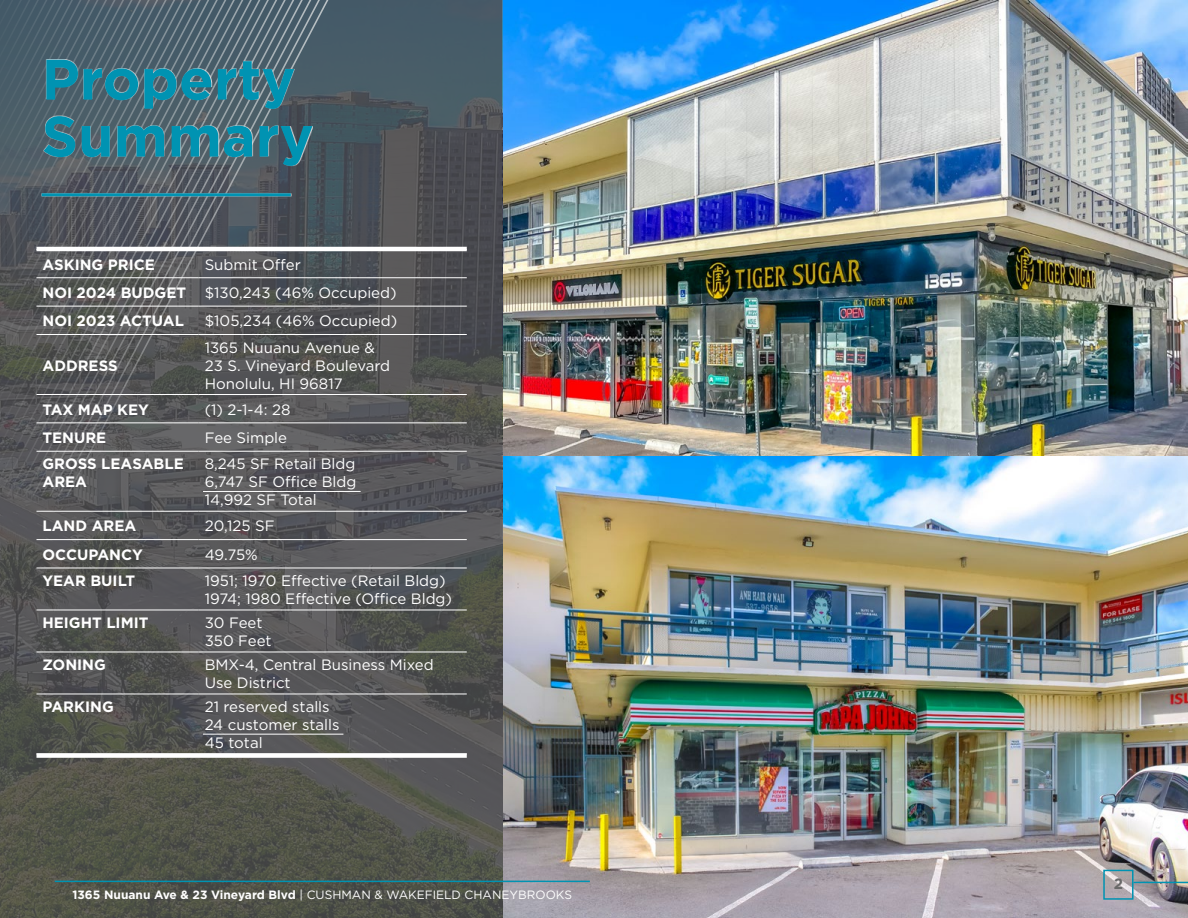
<style>
.page{position:relative;width:1188px;height:918px;background:#fff}
.page>*{position:absolute;margin:0;border:0;box-sizing:border-box;transform-origin:0 0}
.t1{font:700 57px/57px "Gotham";color:#0093b2}
.t2{font:15px/18px "Gotham";color:#fff}
.t3{font:700 15px/18px "Gotham";color:#fff}
.t4{font:700 15px "Gotham";color:#696969}
.t5{font:12px "Gotham";color:#fff}
.s1{font-weight:700}
</style>
<div class="page">
<img style="left:503px;top:0;width:685px;height:918px">
<svg style="left:0;top:0;width:503px;height:918px;background:#525453"></svg>
<svg style="left:350px;top:0;width:8px;height:498px;background:#4c5358"></svg>
<svg style="left:307px;top:0;width:43px;height:498px;background:#4c555b"></svg>
<svg style="left:222px;top:0;width:85px;height:498px;background:#55595e"></svg>
<svg style="left:128px;top:0;width:94px;height:499px;background:#585c60"></svg>
<svg style="left:0;top:0;width:128px;height:499px;background:#545a5e"></svg>
<hr style="left:36px;top:277px;width:163px;height:1px;background:#fff">
<hr style="left:199px;top:277px;width:268px;height:1px;background:#fff">
<hr style="left:36px;top:306px;width:163px;height:1px;background:#fff">
<hr style="left:199px;top:306px;width:268px;height:1px;background:#fff">
<hr style="left:36px;top:334px;width:163px;height:1px;background:#fff">
<hr style="left:199px;top:334px;width:268px;height:1px;background:#fff">
<hr style="left:36px;top:394px;width:163px;height:1px;background:#fff">
<hr style="left:199px;top:394px;width:268px;height:1px;background:#fff">
<hr style="left:36px;top:422px;width:163px;height:1px;background:#fff">
<hr style="left:199px;top:422px;width:268px;height:1px;background:#fff">
<hr style="left:36px;top:451px;width:163px;height:1px;background:#fff">
<hr style="left:199px;top:451px;width:268px;height:1px;background:#fff">
<hr style="left:36px;top:511px;width:163px;height:1px;background:#fff">
<hr style="left:199px;top:511px;width:268px;height:1px;background:#fff">
<hr style="left:36px;top:539px;width:163px;height:1px;background:#fff">
<hr style="left:199px;top:539px;width:268px;height:1px;background:#fff">
<hr style="left:36px;top:568px;width:163px;height:1px;background:#fff">
<hr style="left:199px;top:568px;width:268px;height:1px;background:#fff">
<hr style="left:36px;top:610px;width:163px;height:1px;background:#fff">
<hr style="left:199px;top:610px;width:268px;height:1px;background:#fff">
<hr style="left:36px;top:652px;width:163px;height:1px;background:#fff">
<hr style="left:199px;top:652px;width:268px;height:1px;background:#fff">
<hr style="left:36px;top:694px;width:163px;height:1px;background:#fff">
<hr style="left:199px;top:694px;width:268px;height:1px;background:#fff">
<hr style="left:36px;top:247px;width:431px;height:4px;background:#fff">
<div style="left:36px;top:753px;width:431px;height:5px;background:#fff"></div>
<hr style="left:1134px;top:882px;width:54px;height:1px;background:#0093b2">
<div style="left:1103px;top:870px;width:31px;height:30px;border:2px solid #0093b2"></div>
<hr style="left:55px;top:881px;width:535px;height:1px;background:#0093b2">
<div style="left:41px;top:59px;width:272px;height:138px;background:#fff;opacity:.75"></div>
<hr style="left:42px;top:193px;width:249px;height:3px;background:#0093b2">
<hr style="left:203px;top:734px;width:140px;height:1px;background:#fff">
<hr style="left:203px;top:491px;width:158px;height:1px;background:#fff">
<h1 class="t1" style="left:42px;top:51px;width:274px">Property<br>Summary</h1>
<p class="t2" style="left:42px;top:250px;width:356px;line-height:28.3px;text-indent:162px">Submit Offer<br><span class="s1">NOI 2024 BUDGET</span> $130,243 (46% Occupied)<br><span class="s1">NOI 2023 ACTUAL</span></p>
<p class="t3" style="left:42px;top:255px;width:114px">ASKING PRICE</p>
<p class="t2" style="left:205px;top:312px;width:194px">$105,234 (46% Occupied)</p>
<p class="t3" style="left:42px;top:356px;width:77px">ADDRESS</p>
<p class="t2" style="left:205px;top:338px;width:187px">1365 Nuuanu Avenue &amp;<br>23 S. Vineyard Boulevard<br>Honolulu, HI 96817</p>
<p class="t3" style="left:42px;top:400px;width:108px">TAX MAP KEY</p>
<p class="t2" style="left:205px;top:400px;width:87px">(1) 2-1-4: 28</p>
<p class="t3" style="left:42px;top:429px;width:65px">TENURE</p>
<p class="t2" style="left:205px;top:428px;width:84px">Fee Simple</p>
<p class="t3" style="left:42px;top:455px;width:143px">GROSS LEASABLE<br>AREA</p>
<p class="t2" style="left:205px;top:455px;width:153px;text-align:justify">8,245 SF Retail Bldg 6,747 SF Office Bldg 14,992 SF Total</p>
<p class="t3" style="left:42px;top:517px;width:95px">LAND AREA</p>
<p class="t2" style="left:205px;top:517px;width:71px">20,125 SF</p>
<p class="t3" style="left:42px;top:545px;width:102px">OCCUPANCY</p>
<p class="t2" style="left:205px;top:545px;width:55px">49.75%</p>
<p class="t3" style="left:42px;top:572px;width:94px">YEAR BUILT</p>
<p class="t2" style="left:205px;top:571px;width:249px">1951; 1970 Effective (Retail Bldg)<br>1974; 1980 Effective (Office Bldg)</p>
<p class="t3" style="left:42px;top:614px;width:107px">HEIGHT LIMIT</p>
<p class="t2" style="left:205px;top:613px;width:68px">30 Feet<br>350 Feet</p>
<p class="t3" style="left:42px;top:656px;width:65px">ZONING</p>
<p class="t2" style="left:205px;top:655px;width:231px">BMX-4, Central Business Mixed<br>Use District</p>
<p class="t3" style="left:42px;top:698px;width:73px">PARKING</p>
<p class="t2" style="left:205px;top:697px;width:136px">21 reserved stalls<br>24 customer stalls<br>45 total</p>
<p class="t5" style="left:72px;top:887px;width:501px"><span class="s1">1365 Nuuanu Ave &amp; 23 Vineyard Blvd</span> | CUSHMAN &amp; WAKEFIELD CHANEYBROOKS</p>
<p class="t4" style="left:1114px;top:874px;width:11px">2</p>
</div>
